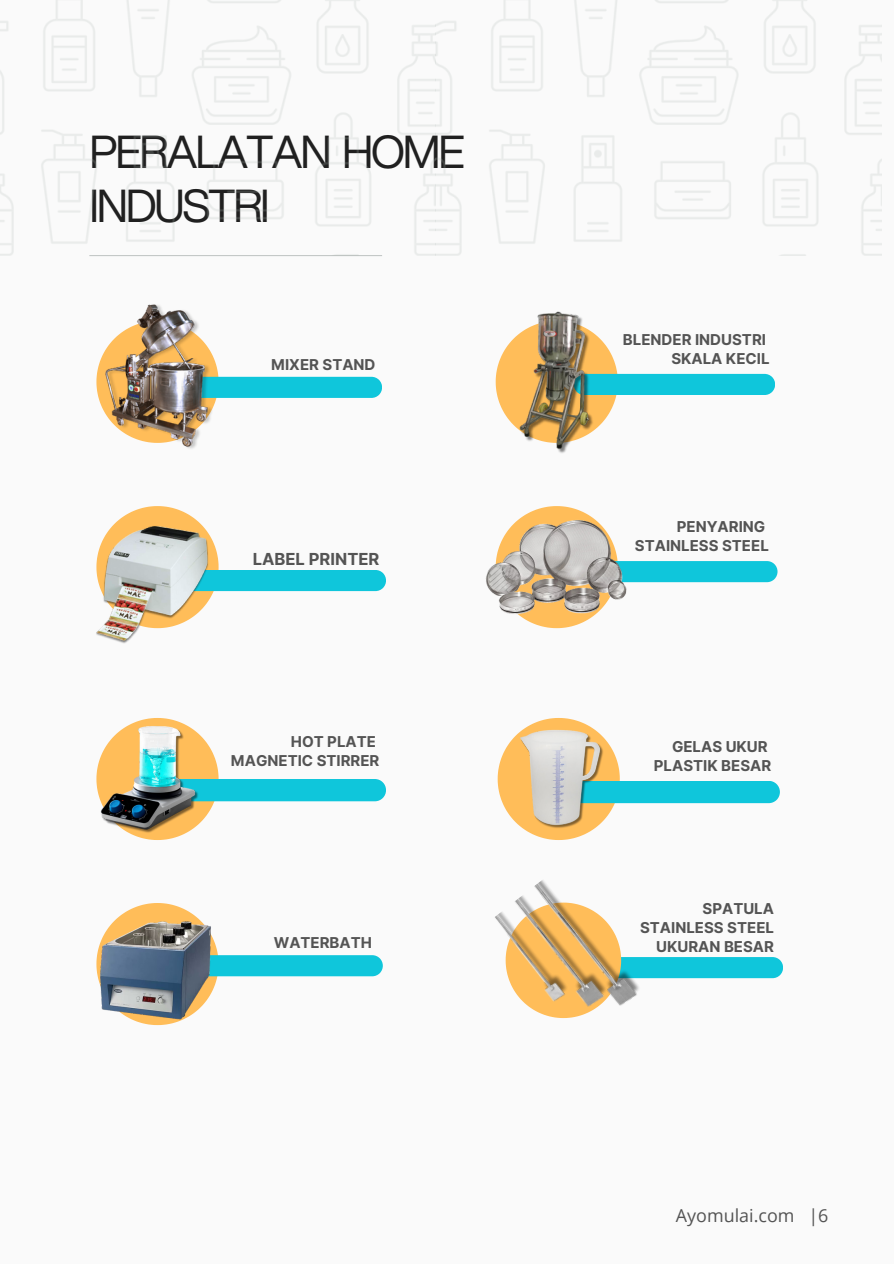
<style>
.page{position:relative;width:894px;height:1264px;background:#fff}
.page>*{position:absolute;margin:0;border:0;box-sizing:border-box;transform-origin:0 0}
.t1{font:45px/54px "Helvetica Now Display";letter-spacing:-.05em;color:#202020}
.t2{font:17.85px "Open Sans";color:#545454}
.t3{font:700 16.5px "Inter";color:#545454}
.t4{font:700 15px "Inter";color:#545454}
</style>
<div class="page">
<div style="left:0;top:0;width:893px;height:1263px;background:#fafafa"></div>
<div style="left:232px;top:570px;width:154px;height:22px;background:#0fc6db"></div>
<img style="left:96px;top:506px;width:136px;height:137px">
<svg style="left:234px;top:376px;width:148px;height:22px;background:#1bc8dc"></svg>
<img style="left:96px;top:304px;width:138px;height:145px">
<svg style="left:210px;top:748px;width:33px;height:62px"></svg>
<div style="left:169px;top:779px;width:217px;height:22px;background:#0fc6db;border-radius:11px"></div>
<img style="left:96px;top:718px;width:114px;height:122px">
<svg style="left:129px;top:903px;width:253px;height:75px"></svg>
<img style="left:96px;top:910px;width:121px;height:116px">
<svg style="left:495px;top:342px;width:279px;height:79px"></svg>
<img style="left:510px;top:311px;width:102px;height:142px">
<svg style="left:497px;top:718px;width:282px;height:122px"></svg>
<img style="left:498px;top:726px;width:121px;height:113px">
<svg style="left:661px;top:957px;width:121px;height:22px;background:#1bc8dc"></svg>
<img style="left:495px;top:880px;width:166px;height:139px">
<svg style="left:523px;top:506px;width:254px;height:123px"></svg>
<img style="left:485px;top:515px;width:150px;height:103px">
<hr style="left:89px;top:255px;width:293px;height:1px;background:#c4c8c7">
<p class="t1" style="left:89px;top:124px;width:377px">PERALATAN HOME<br>INDUSTRI</p>
<h1 class="t4" style="left:271px;top:355px;width:106px">MIXER STAND</h1>
<p class="t3" style="left:253px;top:549px;width:128px">LABEL PRINTER</p>
<p class="t4" style="left:291px;top:732px;width:87px">HOT PLATE</p>
<p class="t4" style="left:231px;top:751px;width:150px">MAGNETIC STIRRER</p>
<p class="t4" style="left:274px;top:933px;width:100px">WATERBATH</p>
<h2 class="t4" style="left:622px;top:330px;width:144px">BLENDER INDUSTRI</h2>
<p class="t4" style="left:671px;top:349px;width:100px">SKALA KECIL</p>
<p class="t4" style="left:676px;top:517px;width:90px">PENYARING</p>
<p class="t4" style="left:634px;top:537px;width:135px">STAINLESS STEEL</p>
<p class="t4" style="left:671px;top:737px;width:97px">GELAS UKUR</p>
<p class="t4" style="left:653px;top:756px;width:119px">PLASTIK BESAR</p>
<p class="t4" style="left:702px;top:899px;width:73px">SPATULA</p>
<p class="t4" style="left:640px;top:918px;width:135px">STAINLESS STEEL</p>
<p class="t4" style="left:656px;top:937px;width:119px">UKURAN BESAR</p>
<p class="t2" style="left:675px;top:1203px;width:154px">Ayomulai.com |6</p>
</div>
